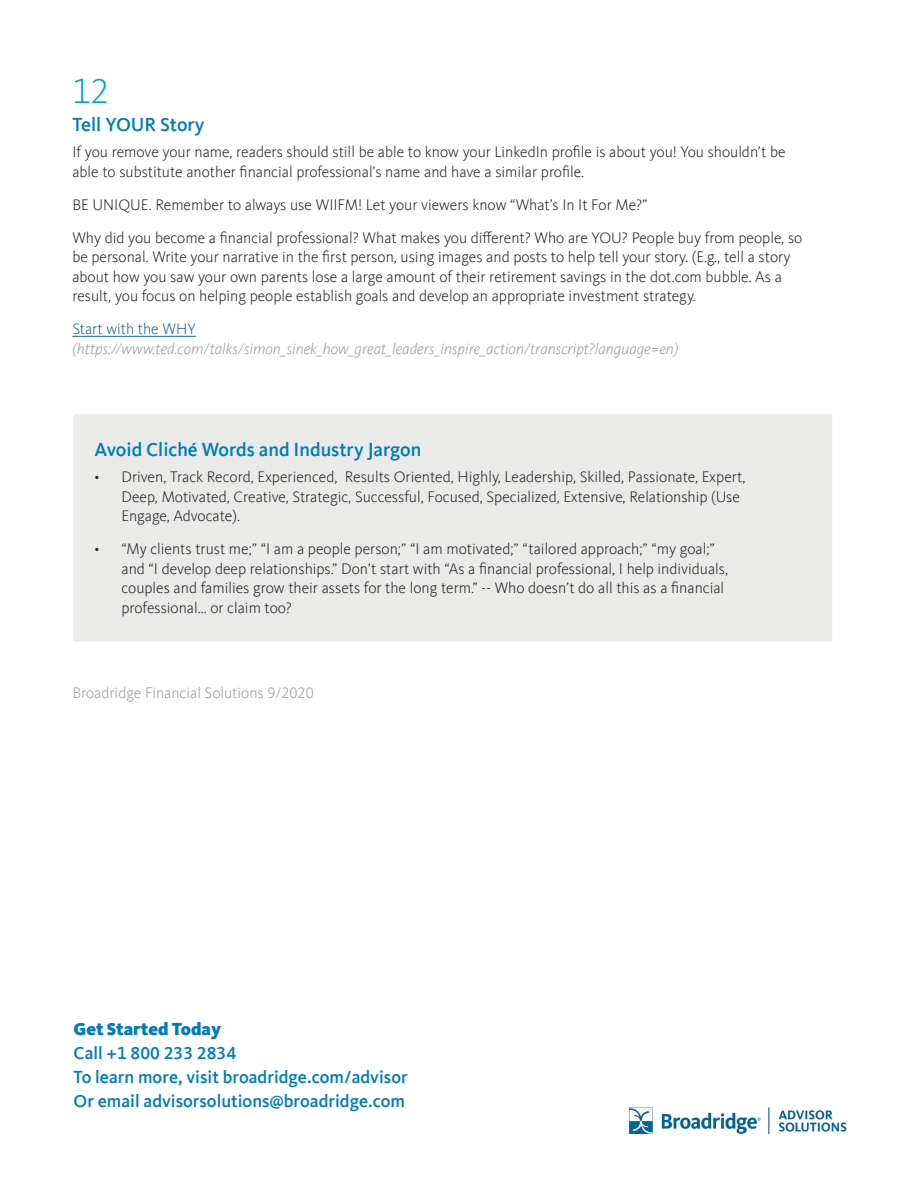
<style>
.page{position:relative;width:918px;height:1188px;background:#fff}
.page>*{position:absolute;margin:0;border:0;box-sizing:border-box;transform-origin:0 0}
.Head{font:300 36px "Kievit Offc";color:#00a4d9}
.Head-2{font:500 19.5px "Kievit Offc";color:#007bb6}
.new_body_copy{font:500 18px/24px "Kievit Offc";color:#007bb6}
.Body{font:300 15.75px/19.5px "Kievit Offc";color:#231f20}
.Body-2{font:italic 300 15.75px/19.5px "Kievit Offc";color:#989999}
.Body-3{font:300 15.75px "Kievit Offc";color:#989999}
.s1{font-style:normal;color:#175d9e}
.s2{font-weight:900}
</style>
<div class="page">
<div style="left:73px;top:414px;width:759px;height:227px;background:#eaeae9"></div>
<hr style="left:72px;top:336px;width:124px;height:1px;background:#175d9e">
<img style="left:628px;top:1107px;width:219px;height:27px">
<p class="Head" style="left:72px;top:71px;width:38px">12</p>
<p class="Head-2" style="left:72px;top:114px;width:134px">Tell YOUR Story</p>
<p class="Body" style="left:72px;top:143px;width:715px">If you remove your name, readers should still be able to know your LinkedIn profile is about you! You shouldn’t be able to substitute another financial professional’s name and have a similar profile.</p>
<p class="Body" style="left:72px;top:195px;width:577px">BE UNIQUE. Remember to always use WIIFM! Let your viewers know “What’s In It For Me?”</p>
<p class="Body" style="left:72px;top:228px;width:732px">Why did you become a financial professional? What makes you different? Who are YOU? People buy from people, so be personal. Write your narrative in the first person, using images and posts to help tell your story. (E.g., tell a story about how you saw your own parents lose a large amount of their retirement savings in the dot.com bubble. As a result, you focus on helping people establish goals and develop an appropriate investment strategy.</p>
<p class="Body-2" style="left:72px;top:320px;width:608px"><span class="s1">Start with the WHY </span>(https://www.ted.com/talks/simon_sinek_how_great_leaders_inspire_action/transcript?language=en)</p>
<p class="Head-2" style="left:94px;top:439px;width:328px">Avoid Cliché Words and Industry Jargon</p>
<p class="Body" style="left:122px;top:468px;width:626px;text-indent:-27px">• Driven, Track Record, Experienced, Results Oriented, Highly, Leadership, Skilled, Passionate, Expert,<br>Deep, Motivated, Creative, Strategic, Successful, Focused, Specialized, Extensive, Relationship (Use<br>Engage, Advocate).</p>
<p class="Body" style="left:122px;top:540px;width:608px;text-indent:-27px">• “My clients trust me;” “I am a people person;” “I am motivated;” “tailored approach;” “my goal;” and “I develop deep relationships.” Don’t start with “As a financial professional, I help individuals, couples and families grow their assets for the long term.” -- Who doesn’t do all this as a financial professional… or claim too?</p>
<p class="Body-3" style="left:72px;top:684px;width:243px">Broadridge Financial Solutions 9/2020</p>
<p class="new_body_copy" style="left:74px;top:1017px;width:336px"><span class="s2">Get Started Today<br></span>Call +1 800 233 2834<br>To learn more, visit broadridge.com/advisor<br>Or email advisorsolutions@broadridge.com</p>
</div>
